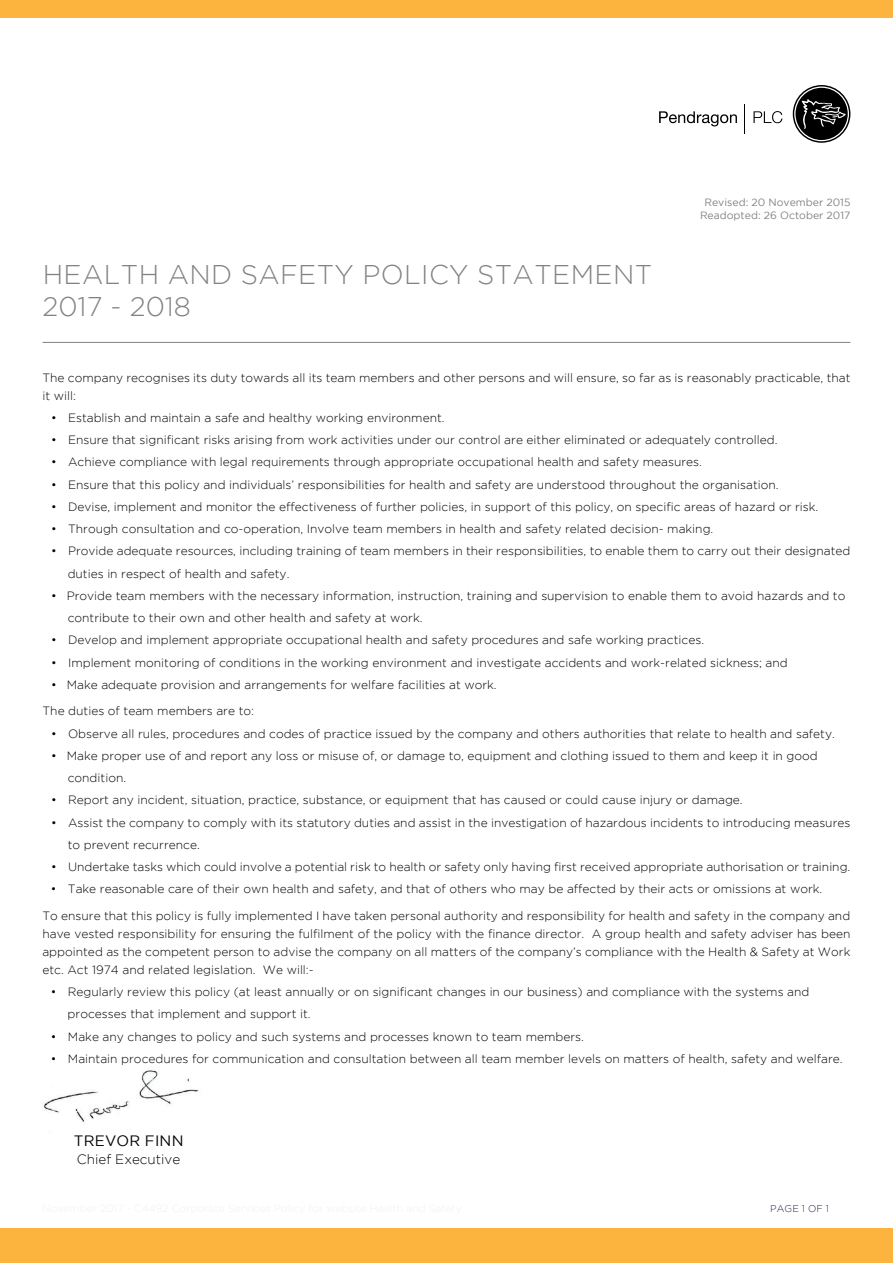
<style>
.page{position:relative;width:893px;height:1263px;background:#fff}
.page>*{position:absolute;margin:0;border:0;box-sizing:border-box;transform-origin:0 0}
.t1{font:300 27px/32.4px "Gotham";letter-spacing:.015em;color:#808285}
.t2{font:15px "Gotham";letter-spacing:.015em;color:#000001}
.t3{font:300 13.5px "Gotham";color:#000001}
.t4{font:300 12px/22.2px "Gotham";color:#000001}
.t5{font:10.5px/12.6px "Gotham";color:#808285;text-align:center}
.t6{font:300 9.75px "Gotham";letter-spacing:.015em;color:#19214c}
</style>
<div class="page">
<div style="left:0;top:1229px;width:893px;height:34px;background:#fcb43e"></div>
<div style="left:0;top:0;width:893px;height:17px;background:#fcb43e"></div>
<hr style="left:43px;top:342px;width:807px;height:1px;background:#808285">
<svg style="left:793px;top:85px;width:57px;height:58px"></svg>
<svg style="left:744px;top:104px;width:1px;height:29px"></svg>
<svg style="left:659px;top:111px;width:78px;height:15px"></svg>
<svg style="left:753px;top:111px;width:29px;height:12px"></svg>
<img style="left:43px;top:1070px;width:156px;height:53px">
<h1 class="t1" style="left:43px;top:258px;width:611px">HEALTH AND SAFETY POLICY STATEMENT<br>2017 - 2018</h1>
<p class="t5" style="left:700px;top:196px;width:152px">Revised: 20 November 2015<br>Readopted: 26 October 2017</p>
<p class="t4" style="left:43px;top:368px;width:809px;line-height:18px">The company recognises its duty towards all its team members and other persons and will ensure, so far as is reasonably practicable, that it will:</p>
<p class="t4" style="left:51px;top:406px;width:395px">• Establish and maintain a safe and healthy working environment.</p>
<p class="t4" style="left:51px;top:429px;width:728px">• Ensure that significant risks arising from work activities under our control are either eliminated or adequately controlled.</p>
<p class="t4" style="left:51px;top:451px;width:652px">• Achieve compliance with legal requirements through appropriate occupational health and safety measures.</p>
<p class="t4" style="left:51px;top:473px;width:729px">• Ensure that this policy and individuals’ responsibilities for health and safety are understood throughout the organisation.</p>
<p class="t4" style="left:51px;top:495px;width:769px">• Devise, implement and monitor the effectiveness of further policies, in support of this policy, on specific areas of hazard or risk.</p>
<p class="t4" style="left:51px;top:518px;width:664px">• Through consultation and co-operation, Involve team members in health and safety related decision- making.</p>
<p class="t4" style="left:68px;top:540px;width:784px;text-indent:-17px">• Provide adequate resources, including training of team members in their responsibilities, to enable them to carry out their designated duties in respect of health and safety.</p>
<p class="t4" style="left:68px;top:584px;width:779px;text-indent:-17px">• Provide team members with the necessary information, instruction, training and supervision to enable them to avoid hazards and to contribute to their own and other health and safety at work.</p>
<p class="t4" style="left:51px;top:629px;width:655px">• Develop and implement appropriate occupational health and safety procedures and safe working practices.</p>
<p class="t4" style="left:51px;top:651px;width:738px">• Implement monitoring of conditions in the working environment and investigate accidents and work-related sickness; and</p>
<p class="t4" style="left:51px;top:673px;width:447px">• Make adequate provision and arrangements for welfare facilities at work.</p>
<p class="t4" style="left:43px;top:700px;width:213px">The duties of team members are to:</p>
<p class="t4" style="left:51px;top:722px;width:785px">• Observe all rules, procedures and codes of practice issued by the company and others authorities that relate to health and safety.</p>
<p class="t4" style="left:68px;top:744px;width:751px;text-indent:-17px">• Make proper use of and report any loss or misuse of, or damage to, equipment and clothing issued to them and keep it in good condition.</p>
<p class="t4" style="left:51px;top:789px;width:693px">• Report any incident, situation, practice, substance, or equipment that has caused or could cause injury or damage.</p>
<p class="t4" style="left:68px;top:811px;width:784px;text-indent:-17px">• Assist the company to comply with its statutory duties and assist in the investigation of hazardous incidents to introducing measures to prevent recurrence.</p>
<p class="t4" style="left:51px;top:856px;width:801px">• Undertake tasks which could involve a potential risk to health or safety only having first received appropriate authorisation or training.</p>
<p class="t4" style="left:51px;top:878px;width:773px">• Take reasonable care of their own health and safety, and that of others who may be affected by their acts or omissions at work.</p>
<p class="t4" style="left:42px;top:906px;width:809px;line-height:18px;text-align:justify">To ensure that this policy is fully implemented I have taken personal authority and responsibility for health and safety in the company and have vested responsibility for ensuring the fulfilment of the policy with the finance director. A group health and safety adviser has been appointed as the competent person to advise the company on all matters of the company’s compliance with the Health &amp; Safety at Work etc. Act 1974 and related legislation. We will:-</p>
<p class="t4" style="left:68px;top:981px;width:743px;text-indent:-17px">• Regularly review this policy (at least annually or on significant changes in our business) and compliance with the systems and processes that implement and support it.</p>
<p class="t4" style="left:51px;top:1025px;width:534px">• Make any changes to policy and such systems and processes known to team members.</p>
<p class="t4" style="left:51px;top:1047px;width:793px">• Maintain procedures for communication and consultation between all team member levels on matters of health, safety and welfare.</p>
<p class="t2" style="left:74px;top:1132px;width:111px">TREVOR FINN</p>
<p class="t3" style="left:77px;top:1151px;width:105px">Chief Executive</p>
<p class="t6" style="left:770px;top:1203px;width:61px">PAGE 1 OF 1</p>
</div>
